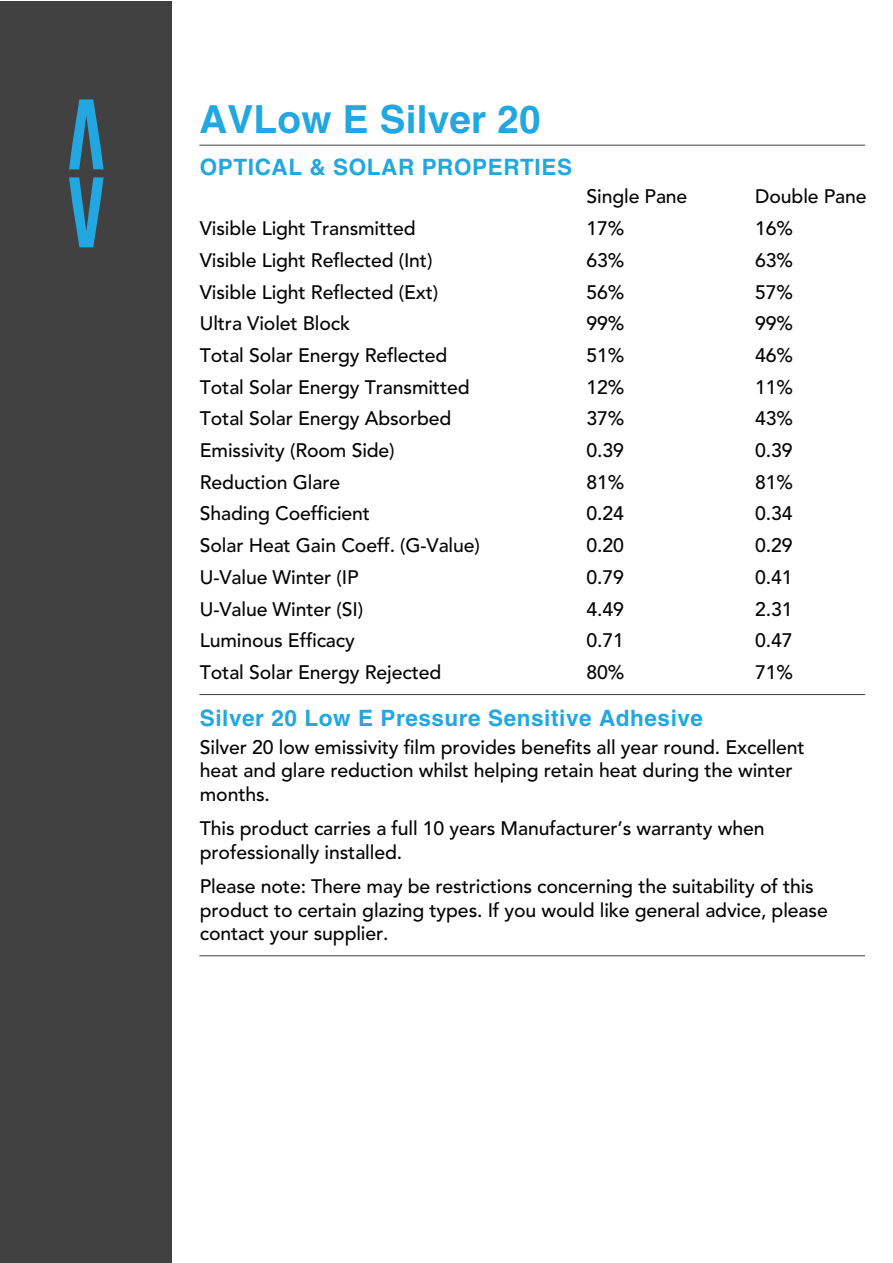
<style>
.page{position:relative;width:893px;height:1263px;background:#fff}
.page>*{position:absolute;margin:0;border:0;box-sizing:border-box;transform-origin:0 0}
.t1{font:700 38.7px "Helvetica";letter-spacing:.005em;color:#22a7e0}
.t2{font:700 22.5px "Helvetica";letter-spacing:.025em;color:#22a7e0}
.t3{font:500 19.5px/23.4px "Avenir LT Std";letter-spacing:-.005em;color:#050504}
</style>
<div class="page">
<div style="left:1px;top:1px;width:171px;height:1262px;background:#414141"></div>
<svg style="left:69px;top:99px;width:35px;height:70px"></svg>
<svg style="left:69px;top:177px;width:35px;height:70px"></svg>
<hr style="left:199px;top:145px;width:666px;height:1px;background:#414141">
<hr style="left:199px;top:694px;width:666px;height:1px;background:#414141">
<hr style="left:199px;top:955px;width:666px;height:1px;background:#414141">
<h1 class="t1" style="left:199px;top:96px;width:343px">AVLow E Silver 20</h1>
<p class="t2" style="left:200px;top:153px;width:374px">OPTICAL &amp; SOLAR PROPERTIES</p>
<p class="t3" style="left:586px;top:185px;width:102px">Single Pane</p>
<p class="t3" style="left:755px;top:185px;width:113px">Double Pane</p>
<p class="t3" style="left:200px;top:217px;width:217px">Visible Light Transmitted</p>
<p class="t3" style="left:586px;top:217px;width:39px">17%</p>
<p class="t3" style="left:755px;top:217px;width:39px">16%</p>
<p class="t3" style="left:586px;top:249px;width:39px">63%</p>
<p class="t3" style="left:755px;top:249px;width:39px">63%</p>
<p class="t3" style="left:200px;top:281px;width:240px">Visible Light Reflected (Ext)</p>
<p class="t3" style="left:200px;top:249px;width:234px">Visible Light Reflected (Int)</p>
<p class="t3" style="left:586px;top:281px;width:39px">56%</p>
<p class="t3" style="left:755px;top:281px;width:39px">57%</p>
<p class="t3" style="left:200px;top:312px;width:152px">Ultra Violet Block</p>
<p class="t3" style="left:586px;top:312px;width:39px">99%</p>
<p class="t3" style="left:755px;top:312px;width:39px">99%</p>
<p class="t3" style="left:200px;top:344px;width:249px">Total Solar Energy Reflected</p>
<p class="t3" style="left:586px;top:344px;width:39px">51%</p>
<p class="t3" style="left:755px;top:344px;width:39px">46%</p>
<p class="t3" style="left:200px;top:376px;width:271px">Total Solar Energy Transmitted</p>
<p class="t3" style="left:586px;top:376px;width:39px">12%</p>
<p class="t3" style="left:755px;top:376px;width:39px">11%</p>
<p class="t3" style="left:200px;top:407px;width:253px">Total Solar Energy Absorbed</p>
<p class="t3" style="left:586px;top:407px;width:39px">37%</p>
<p class="t3" style="left:755px;top:407px;width:39px">43%</p>
<p class="t3" style="left:200px;top:439px;width:196px">Emissivity (Room Side)</p>
<p class="t3" style="left:586px;top:439px;width:39px">0.39</p>
<p class="t3" style="left:755px;top:439px;width:39px">0.39</p>
<p class="t3" style="left:200px;top:471px;width:142px">Reduction Glare</p>
<p class="t3" style="left:586px;top:471px;width:39px">81%</p>
<p class="t3" style="left:755px;top:471px;width:39px">81%</p>
<p class="t3" style="left:200px;top:502px;width:172px">Shading Coefficient</p>
<p class="t3" style="left:586px;top:502px;width:39px">0.24</p>
<p class="t3" style="left:755px;top:502px;width:39px">0.34</p>
<p class="t3" style="left:200px;top:534px;width:282px">Solar Heat Gain Coeff. (G-Value)</p>
<p class="t3" style="left:586px;top:534px;width:39px">0.20</p>
<p class="t3" style="left:755px;top:534px;width:39px">0.29</p>
<p class="t3" style="left:200px;top:566px;width:160px">U-Value Winter (IP</p>
<p class="t3" style="left:586px;top:566px;width:39px">0.79</p>
<p class="t3" style="left:755px;top:566px;width:39px">0.41</p>
<p class="t3" style="left:200px;top:598px;width:165px">U-Value Winter (SI)</p>
<p class="t3" style="left:586px;top:598px;width:39px">4.49</p>
<p class="t3" style="left:755px;top:598px;width:39px">2.31</p>
<p class="t3" style="left:200px;top:629px;width:157px">Luminous Efficacy</p>
<p class="t3" style="left:586px;top:629px;width:39px">0.71</p>
<p class="t3" style="left:755px;top:629px;width:39px">0.47</p>
<p class="t3" style="left:200px;top:661px;width:243px">Total Solar Energy Rejected</p>
<p class="t3" style="left:586px;top:661px;width:39px">80%</p>
<p class="t3" style="left:755px;top:661px;width:39px">71%</p>
<p class="t2" style="left:200px;top:704px;width:505px">Silver 20 Low E Pressure Sensitive Adhesive</p>
<p class="t3" style="left:200px;top:736px;width:606px">Silver 20 low emissivity film provides benefits all year round. Excellent heat and glare reduction whilst helping retain heat during the winter months.</p>
<p class="t3" style="left:200px;top:817px;width:566px">This product carries a full 10 years Manufacturer’s warranty when professionally installed.</p>
<p class="t3" style="left:200px;top:875px;width:629px">Please note: There may be restrictions concerning the suitability of this product to certain glazing types. If you would like general advice, please contact your supplier.</p>
</div>
